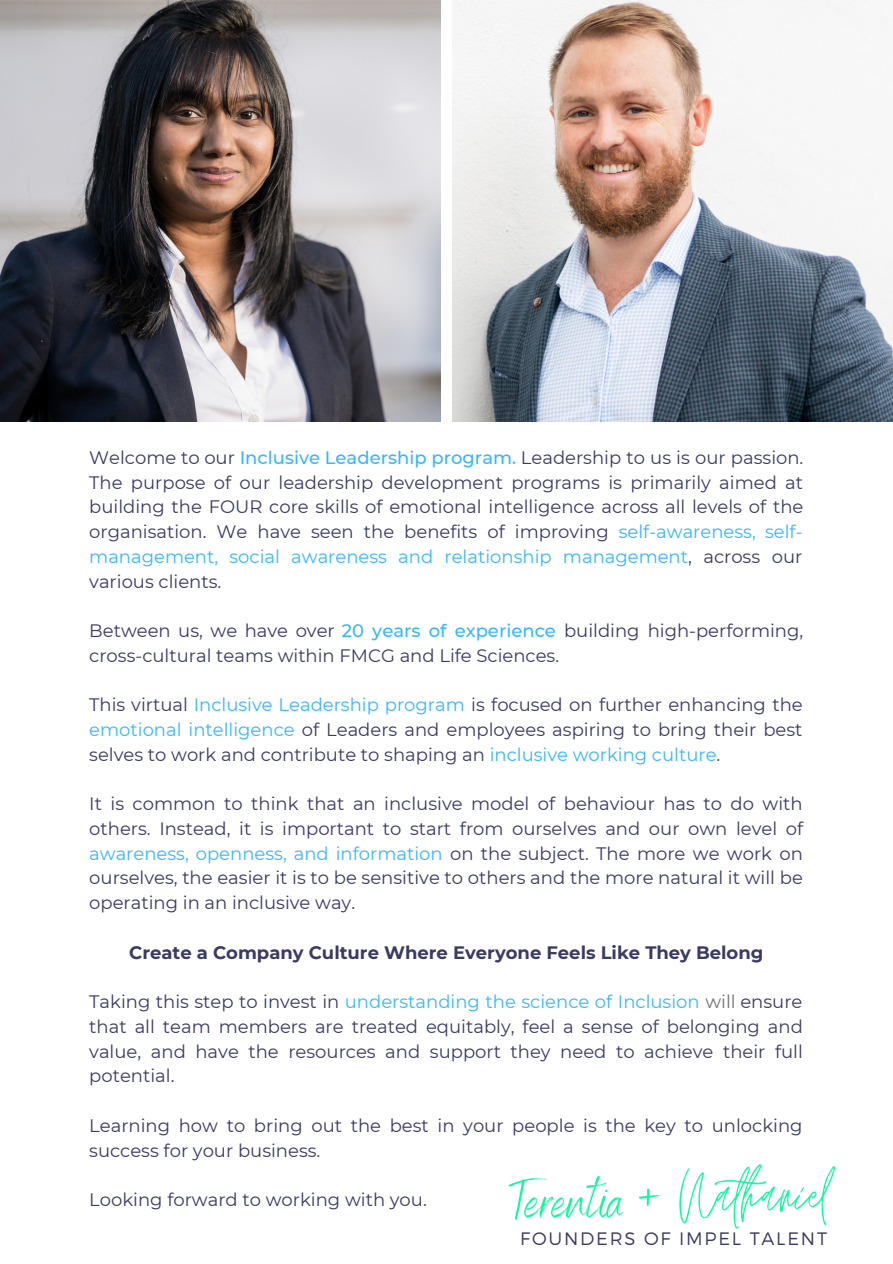
<style>
.page{position:relative;width:893px;height:1264px;background:#fff}
.page>*{position:absolute;margin:0;border:0;box-sizing:border-box;transform-origin:0 0}
.t1{font:83.85px "Jonathan";color:#10fa9d}
.t2{font:54px "Benedict";color:#10fa9d}
.t3{font:18px/24.8px "Montserrat";color:#3a3a63;text-align:justify}
.t4{font:700 18px "Montserrat";color:#3a3a63}
.t5{font:300 18px "Montserrat";letter-spacing:.1em;color:#3a3a63}
.s1{font-weight:500;color:#38b6ff}
.s2{color:#38b6ff}
.s3{color:#737373}
</style>
<div class="page">
<img style="left:0;top:0;width:441px;height:422px">
<img style="left:452px;top:0;width:440px;height:422px">
<p class="t3" style="left:89px;top:445px;width:715px">Welcome to our <span class="s1">Inclusive Leadership program.</span> Leadership to us is our passion.<br>The purpose of our leadership development programs is primarily aimed at building the FOUR core skills of emotional intelligence across all levels of the organisation. We have seen the benefits of improving <span class="s2">self-awareness, self&shy;management, social awareness and relationship management</span>, across our various clients.</p>
<p class="t3" style="left:89px;top:618px;width:715px">Between us, we have over <span class="s1">20 years of experience</span> building high-performing, cross-cultural teams within FMCG and Life Sciences.</p>
<p class="t3" style="left:89px;top:692px;width:715px">This virtual <span class="s2">Inclusive Leadership program</span> is focused on further enhancing the <span class="s2">emotional intelligence</span> of Leaders and employees aspiring to bring their best selves to work and contribute to shaping an <span class="s2">inclusive working culture</span>.</p>
<p class="t3" style="left:89px;top:791px;width:715px">It is common to think that an inclusive model of behaviour has to do with others. Instead, it is important to start from ourselves and our own level of <span class="s2">awareness, openness, and information</span> on the subject. The more we work on ourselves, the easier it is to be sensitive to others and the more natural it will be operating in an inclusive way.</p>
<p class="t4" style="left:129px;top:941px;width:635px">Create a Company Culture Where Everyone Feels Like They Belong</p>
<p class="t3" style="left:89px;top:989px;width:715px">Taking this step to invest in <span class="s2">understanding the science of Inclusion</span> <span class="s3">will</span> ensure that all team members are treated equitably, feel a sense of belonging and value, and have the resources and support they need to achieve their full potential.</p>
<p class="t3" style="left:89px;top:1112px;width:714px">Learning how to bring out the best in your people is the key to unlocking success for your business.</p>
<p class="t3" style="left:89px;top:1187px;width:339px">Looking forward to working with you.</p>
<p class="t2" style="left:508px;top:1165px;width:154px">Terentia +</p>
<p class="t1" style="left:679px;top:1147px;width:151px">Nathaniel</p>
<p class="t5" style="left:520px;top:1227px;width:308px">FOUNDERS OF IMPEL TALENT</p>
</div>
